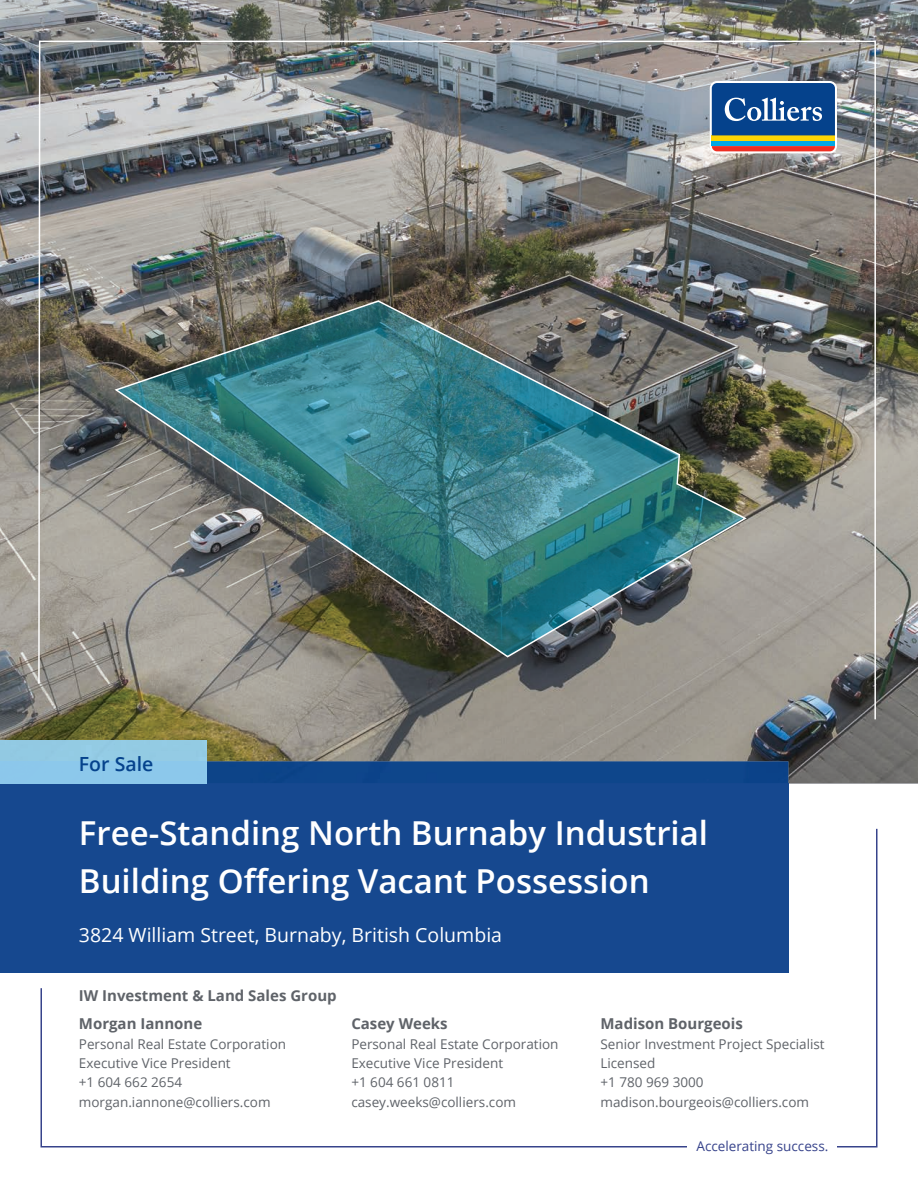
<style>
.page{position:relative;width:918px;height:1188px;background:#fff}
.page>*{position:absolute;margin:0;border:0;box-sizing:border-box;transform-origin:0 0}
.t1{font:600 33px/48px "Open Sans";color:#fff}
.t2{font:19.5px "Open Sans";color:#fff}
.t3{font:600 19.5px "Open Sans";color:#05428c}
.t4{font:700 15px "Open Sans";color:#5f6369}
.t5{font:13.5px/19.5px "Open Sans";color:#5f6369}
.t6{font:13.5px "Open Sans";color:#37438b}
</style>
<div class="page">
<img style="left:0;top:0;width:918px;height:783px">
<img style="left:37px;top:40px;width:840px;height:681px">
<svg style="left:40px;top:827px;width:838px;height:321px"></svg>
<svg style="left:710px;top:81px;width:127px;height:72px"></svg>
<div style="left:712px;top:141px;width:123px;height:5px;background:#00a8e4"></div>
<div style="left:712px;top:135px;width:123px;height:6px;background:#fed503"></div>
<svg style="left:712px;top:146px;width:123px;height:5px"></svg>
<svg style="left:712px;top:83px;width:123px;height:52px;background:#205698"></svg>
<div style="left:0;top:783px;width:788px;height:189px;background:#16488f"></div>
<div style="left:206px;top:761px;width:582px;height:22px;background:#0e468b"></div>
<img style="left:0;top:740px;width:206px;height:43px">
<div style="left:688px;top:1141px;width:149px;height:10px;background:#fff"></div>
<h2 class="t3" style="left:79px;top:750px;width:76px">For Sale</h2>
<h1 class="t1" style="left:79px;top:808px;width:631px">Free-Standing North Burnaby Industrial<br>Building Offering Vacant Possession</h1>
<h2 class="t2" style="left:79px;top:921px;width:425px">3824 William Street, Burnaby, British Columbia</h2>
<p class="t4" style="left:79px;top:985px;width:259px">IW Investment &amp; Land Sales Group</p>
<p class="t4" style="left:79px;top:1013px;width:125px">Morgan Iannone</p>
<p class="t5" style="left:79px;top:1034px;width:209px">Personal Real Estate Corporation<br>Executive Vice President<br>+1 604 662 2654 morgan.iannone@colliers.com</p>
<p class="t4" style="left:351px;top:1013px;width:98px">Casey Weeks</p>
<p class="t5" style="left:351px;top:1034px;width:209px">Personal Real Estate Corporation<br>Executive Vice President<br>+1 604 661 0811 casey.weeks@colliers.com</p>
<p class="t4" style="left:600px;top:1013px;width:144px">Madison Bourgeois</p>
<p class="t5" style="left:600px;top:1034px;width:226px">Senior Investment Project Specialist<br>Licensed<br>+1 780 969 3000 madison.bourgeois@colliers.com</p>
<p class="t6" style="left:696px;top:1137px;width:133px">Accelerating success.</p>
</div>
